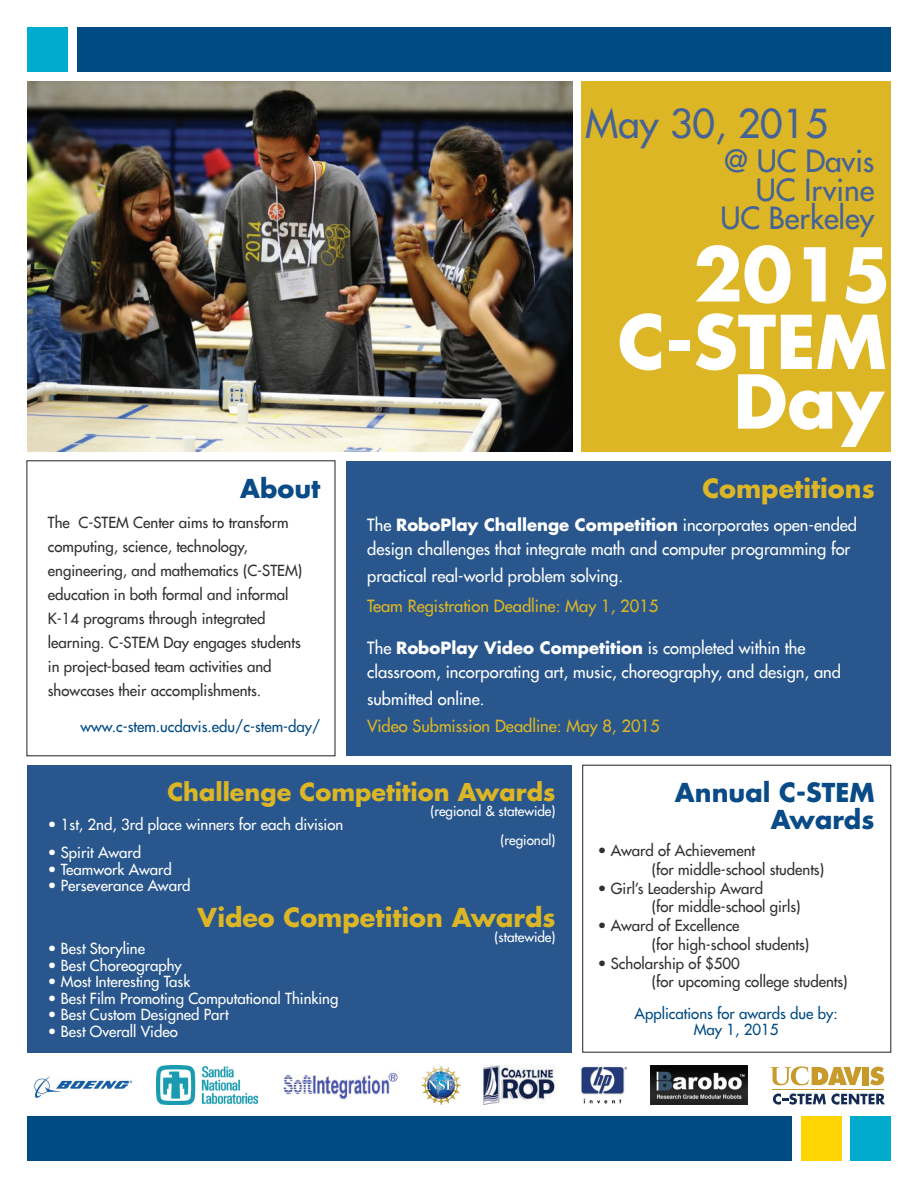
<style>
.page{position:relative;width:918px;height:1188px;background:#fff}
.page>*{position:absolute;margin:0;border:0;box-sizing:border-box;transform-origin:0 0}
.t1{font:700 72px/127.1px "Futura UC Davis";color:#fff;text-align:center}
.t2{font:500 39px "Futura UC Davis";color:#456396}
.t3{font:500 30px/28.5px "Futura UC Davis";color:#456396;text-align:right}
.t4{font:700 25.5px "Futura UC Davis";color:#ddb625}
.t5{font:700 25.5px/27px "Futura UC Davis";color:#094b86;text-align:right}
.t6{font:700 24px "Futura UC Davis";color:#ddb625}
.t7{font:500 16.5px/24px "Futura UC Davis";color:#fff}
.t8{font:500 16.5px "Futura UC Davis";color:#ddb625}
.t9{font:500 15px/24px "Futura UC Davis";color:#312f30}
.t10{font:500 15px "Futura UC Davis";color:#fff}
.t11{font:500 15px/16.5px "Futura UC Davis";color:#004b84;text-align:center}
.t12{font:500 13.5px "Futura UC Davis";color:#fff}
.s1{font-weight:700}
</style>
<div class="page">
<div style="left:77px;top:27px;width:814px;height:45px;background:#004b84"></div>
<div style="left:27px;top:1116px;width:765px;height:45px;background:#004b84"></div>
<div style="left:850px;top:1116px;width:41px;height:45px;background:#00abcd"></div>
<div style="left:801px;top:1116px;width:41px;height:45px;background:#fed503"></div>
<div style="left:28px;top:27px;width:40px;height:45px;background:#00abcd"></div>
<img style="left:27px;top:81px;width:545px;height:370px">
<div style="left:581px;top:81px;width:310px;height:370px;background:#ddb625"></div>
<div style="left:347px;top:461px;width:544px;height:295px;background:#29578d"></div>
<div style="left:27px;top:765px;width:544px;height:287px;background:#29578d"></div>
<img style="left:651px;top:1066px;width:96px;height:39px">
<img style="left:157px;top:1066px;width:101px;height:39px">
<img style="left:33px;top:1075px;width:100px;height:23px">
<img style="left:484px;top:1066px;width:71px;height:39px">
<img style="left:421px;top:1066px;width:39px;height:39px">
<img style="left:581px;top:1065px;width:46px;height:39px">
<img style="left:281px;top:1072px;width:117px;height:29px">
<svg style="left:870px;top:1067px;width:14px;height:18px"></svg>
<div style="left:862px;top:1067px;width:7px;height:18px;background:#c8992b"></div>
<svg style="left:770px;top:1066px;width:92px;height:20px"></svg>
<hr style="left:773px;top:1089px;width:111px;height:1px;background:#c8992b">
<svg style="left:773px;top:1093px;width:112px;height:12px"></svg>
<h2 class="t2" style="left:585px;top:99px;width:244px">May 30, 2015</h2>
<h3 class="t3" style="left:720px;top:147px;width:156px">@ UC Davis<br>UC Irvine<br>UC Berkeley</h3>
<h3 class="t5" style="left:240px;top:475px;width:82px">About</h3>
<p class="t9" style="left:48px;top:511px;width:256px">The C-STEM Center aims to transform computing, science, technology, engineering, and mathematics (C-STEM) education in both formal and informal K-14 programs through integrated learning. C-STEM Day engages students in project-based team activities and showcases their accomplishments.</p>
<p class="t11" style="left:80px;top:719px;width:241px">www.c-stem.ucdavis.edu/c-stem-day/</p>
<h1 class="t1" style="left:693px;top:210px;width:199px">2015<br>Day</h1>
<h1 class="t1" style="left:618px;top:278px;width:270px">C-STEM</h1>
<h3 class="t4" style="left:702px;top:472px;width:174px">Competitions</h3>
<p class="t7" style="left:367px;top:513px;width:491px">The <span class="s1">RoboPlay Challenge Competition</span> incorporates open-ended design challenges that integrate math and computer programming for</p>
<p class="t7" style="left:367px;top:564px;width:257px">practical real-world problem solving.</p>
<p class="t8" style="left:367px;top:596px;width:293px">Team Registration Deadline: May 1, 2015</p>
<p class="t7" style="left:367px;top:636px;width:475px">The <span class="s1">RoboPlay Video Competition</span> is completed within the classroom, incorporating art, music, choreography, and design, and</p>
<p class="t7" style="left:367px;top:687px;width:119px">submitted online.</p>
<p class="t8" style="left:367px;top:716px;width:294px">Video Submission Deadline: May 8, 2015</p>
<h3 class="t6" style="left:167px;top:776px;width:390px">Challenge Competition Awards</h3>
<p class="t12" style="left:430px;top:803px;width:127px">(regional &amp; statewide)</p>
<p class="t10" style="left:48px;top:815px;width:297px">• 1st, 2nd, 3rd place winners for each division</p>
<p class="t12" style="left:501px;top:831px;width:56px">(regional)</p>
<p class="t10" style="left:48px;top:843px;width:95px">• Spirit Award</p>
<p class="t10" style="left:48px;top:860px;width:125px">• Teamwork Award</p>
<p class="t10" style="left:48px;top:876px;width:144px">• Perseverance Award</p>
<h3 class="t4" style="left:197px;top:901px;width:360px">Video Competition Awards</h3>
<p class="t12" style="left:495px;top:929px;width:62px">(statewide)</p>
<p class="t10" style="left:48px;top:939px;width:99px">• Best Storyline</p>
<p class="t10" style="left:48px;top:956px;width:135px">• Best Choreography</p>
<p class="t10" style="left:48px;top:972px;width:144px">• Most Interesting Task</p>
<p class="t10" style="left:48px;top:989px;width:292px">• Best Film Promoting Computational Thinking</p>
<p class="t10" style="left:48px;top:1005px;width:182px">• Best Custom Designed Part</p>
<p class="t10" style="left:48px;top:1022px;width:131px">• Best Overall Video</p>
<h3 class="t5" style="left:675px;top:779px;width:201px">Annual C-STEM<br>Awards</h3>
<p class="t9" style="left:652px;top:841px;width:174px;line-height:18.8px;text-indent:-54px">• Award of Achievement<br>(for middle-school students)</p>
<p class="t9" style="left:652px;top:879px;width:150px;line-height:18.8px;text-indent:-54px">• Girl’s Leadership Award<br>(for middle-school girls)</p>
<p class="t9" style="left:652px;top:916px;width:159px;line-height:18.8px;text-indent:-54px">• Award of Excellence<br>(for high-school students)</p>
<p class="t9" style="left:652px;top:954px;width:197px;line-height:18.8px;text-indent:-54px">• Scholarship of $500<br>(for upcoming college students)</p>
<p class="t11" style="left:635px;top:1005px;width:205px">Applications for awards due by:<br>May 1, 2015</p>
</div>
